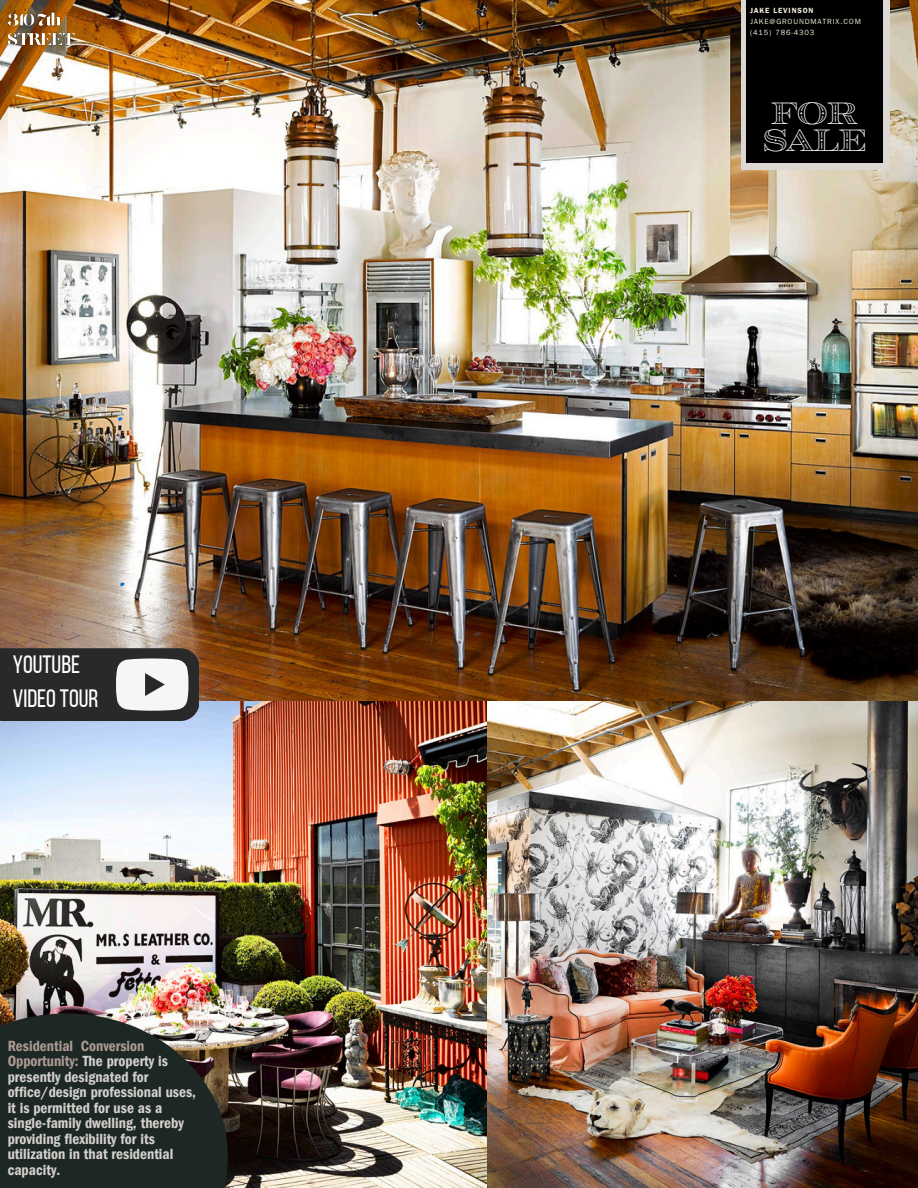
<style>
.page{position:relative;width:918px;height:1188px;background:#fff}
.page>*{position:absolute;margin:0;border:0;box-sizing:border-box;transform-origin:0 0}
.t1{font:31.05px/27px "Rosella Deco";letter-spacing:-.05em;color:#f6f6f6}
.t2{font:25.05px/34.3px "Bebas Neue";color:#fff}
.t3{font:15.15px/15.6px "Franklin Gothic LT Pro Dm Cn";color:#d4d0cd}
.t4{font:7.5px "Franklin Gothic LT Pro";letter-spacing:.11em;color:#f2eddb}
.t5{font:7.5px "Franklin Gothic LT Pro Dm";letter-spacing:.11em;color:#f2eddb}
.s1{color:#ad9a94}
</style>
<div class="page">
<img style="left:0;top:701px;width:918px;height:487px">
<img style="left:0;top:0;width:918px;height:701px">
<svg style="left:118px;top:417px;width:5px;height:4px"></svg>
<svg style="left:120px;top:583px;width:5px;height:3px"></svg>
<svg style="left:0;top:648px;width:199px;height:73px"></svg>
<div style="left:741px;top:0;width:148px;height:169px;background:#dbd7d2"></div>
<div style="left:746px;top:0;width:136px;height:163px;background:#000"></div>
<img style="left:2px;top:6px;width:79px;height:47px">
<div style="left:0;top:1013px;width:228px;height:175px;background:#1d2825"></div>
<p class="t2" style="left:13px;top:649px;width:87px">YOUTUBE<br>VIDEOTOUR</p>
<p class="t3" style="left:8px;top:1040px;width:190px"><span class="s1">Residential Conversion<br>Opportunity:</span> The property is presently designated for office/design professional uses, it is permitted for use as a single-family dwelling, thereby providing flexibility for its utilization in that residential capacity.</p>
<p class="t5" style="left:750px;top:8px;width:65px">JAKE LEVINSON</p>
<h1 class="t4" style="left:750px;top:19px;width:112px">JAKE@GROUNDMATRIX.COM</h1>
<h2 class="t4" style="left:750px;top:30px;width:66px">(415) 786-4303</h2>
<p class="t1" style="left:762px;top:97px;width:106px">FOR<br>SALE</p>
</div>
